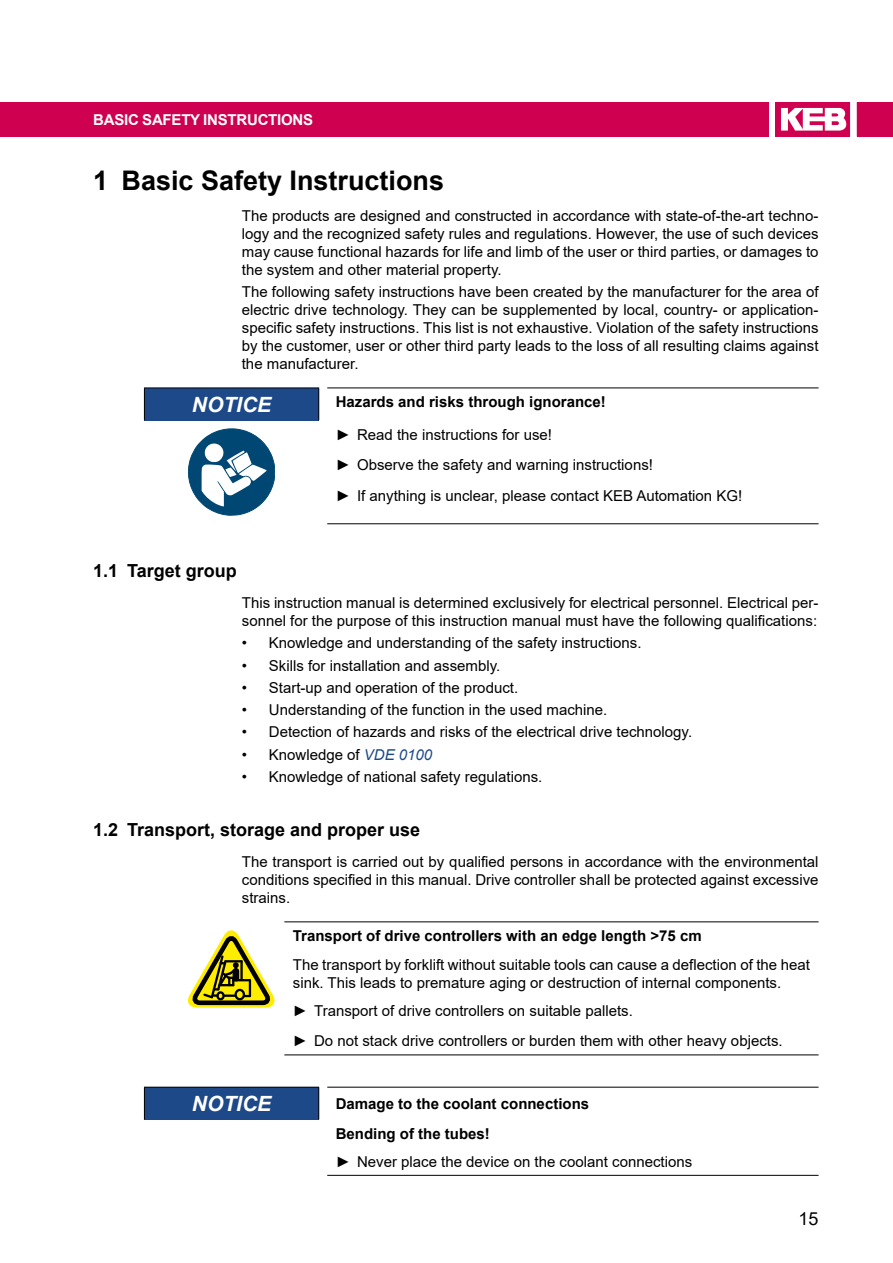
<style>
.page{position:relative;width:893px;height:1263px;background:#fff}
.page>*{position:absolute;margin:0;border:0;box-sizing:border-box;transform-origin:0 0}
.t1{font:700 27px "Arial";color:#000}
.t2{font:italic 700 21px "Arial";color:#fff}
.t3{font:700 18px "Arial";color:#000}
.t4{font:18px "Arial";color:#000}
.t5{font:15px/18px "Arial";color:#000}
.t6{font:700 15px/30.2px "Arial";color:#000}
.t7{font:700 15px "Arial";letter-spacing:-.015em;color:#fff}
.s1{font-style:italic;color:#1d4988}
</style>
<div class="page">
<div style="left:0;top:102px;width:769px;height:34px;background:#ce004f"></div>
<svg style="left:775px;top:102px;width:75px;height:34px"></svg>
<div style="left:857px;top:102px;width:36px;height:34px;background:#ce004f"></div>
<div style="left:144px;top:388px;width:175px;height:32px;background:#1d4988"></div>
<hr style="left:327px;top:387px;width:492px;height:1px;background:#000">
<hr style="left:327px;top:523px;width:492px;height:1px;background:#000">
<hr style="left:144px;top:387px;width:175px;height:1px;background:#000">
<hr style="left:144px;top:388px;width:1px;height:32px;background:#000">
<hr style="left:318px;top:388px;width:1px;height:32px;background:#000">
<svg style="left:188px;top:429px;width:87px;height:86px"></svg>
<hr style="left:284px;top:921px;width:535px;height:1px;background:#000">
<hr style="left:284px;top:1054px;width:535px;height:1px;background:#000">
<svg style="left:188px;top:930px;width:86px;height:77px"></svg>
<div style="left:144px;top:1087px;width:175px;height:32px;background:#1d4988"></div>
<hr style="left:327px;top:1087px;width:492px;height:1px;background:#000">
<hr style="left:327px;top:1175px;width:492px;height:1px;background:#000">
<hr style="left:144px;top:1087px;width:175px;height:1px;background:#000">
<hr style="left:144px;top:1087px;width:1px;height:32px;background:#000">
<hr style="left:318px;top:1087px;width:1px;height:32px;background:#000">
<p class="t7" style="left:93px;top:110px;width:8px">Basi</p>
<p class="t7" style="left:128px;top:110px;width:90px">c Saf ety Inst</p>
<p class="t7" style="left:236px;top:110px;width:42px">ructions</p>
<h1 class="t1" style="left:93px;top:161px;width:353px">1 Basic Safety Instructions</h1>
<p class="t5" style="left:242px;top:206px;width:578px;text-align:justify">The products are designed and constructed in accordance with state-of-the-art techno&shy;logy and the recognized safety rules and regulations. However, the use of such devices may cause functional hazards for life and limb of the user or third parties, or damages to the system and other material property.</p>
<p class="t5" style="left:242px;top:282px;width:578px;text-align:justify">The following safety instructions have been created by the manufacturer for the area of electric drive technology. They can be supplemented by local, country- or application&shy;specific safety instructions. This list is not exhaustive. Violation of the safety instructions by the customer, user or other third party leads to the loss of all resulting claims against the manufacturer.</p>
<h2 class="t2" style="left:192px;top:390px;width:81px">NOTICE</h2>
<p class="t6" style="left:336px;top:387px;width:272px">Hazards and risks through ignorance!</p>
<p class="t5" style="left:336px;top:419px;width:408px;line-height:30.8px">► Read the instructions for use!<br>► Observe the safety and warning instructions!<br>► If anything is unclear, please contact KEB Automation KG!</p>
<p class="t3" style="left:93px;top:558px;width:145px">1.1 Target group</p>
<p class="t5" style="left:242px;top:594px;width:578px">This instruction manual is determined exclusively for electrical personnel. Electrical per&shy;sonnel for the purpose of this instruction manual must have the following qualifications:</p>
<p class="t5" style="left:242px;top:634px;width:401px">• Knowledge and understanding of the safety instructions.</p>
<p class="t5" style="left:242px;top:656px;width:260px">• Skills for installation and assembly.</p>
<p class="t5" style="left:242px;top:678px;width:278px">• Start-up and operation of the product.</p>
<p class="t5" style="left:242px;top:701px;width:367px">• Understanding of the function in the used machine.</p>
<p class="t5" style="left:242px;top:723px;width:452px">• Detection of hazards and risks of the electrical drive technology.</p>
<p class="t5" style="left:242px;top:745px;width:192px">• Knowledge of <span class="s1">VDE 0100</span></p>
<p class="t5" style="left:242px;top:767px;width:302px">• Knowledge of national safety regulations.</p>
<p class="t3" style="left:93px;top:817px;width:329px">1.2 Transport, storage and proper use</p>
<p class="t5" style="left:242px;top:852px;width:578px;text-align:justify">The transport is carried out by qualified persons in accordance with the environmental conditions specified in this manual. Drive controller shall be protected against excessive strains.</p>
<p class="t6" style="left:293px;top:921px;width:410px">Transport of drive controllers with an edge length &gt;75 cm</p>
<p class="t5" style="left:293px;top:955px;width:519px">The transport by forklift without suitable tools can cause a deflection of the heat sink. This leads to premature aging or destruction of internal components.</p>
<p class="t5" style="left:293px;top:995px;width:491px;line-height:30.8px">► Transport of drive controllers on suitable pallets.<br>► Do not stack drive controllers or burden them with other heavy objects.</p>
<h2 class="t2" style="left:192px;top:1089px;width:81px">NOTICE</h2>
<p class="t6" style="left:336px;top:1088px;width:255px">Damage to the coolant connections<br>Bending of the tubes!</p>
<p class="t5" style="left:336px;top:1152px;width:358px">► Never place the device on the coolant connections</p>
<p class="t4" style="left:798px;top:1206px;width:22px">15</p>
</div>
